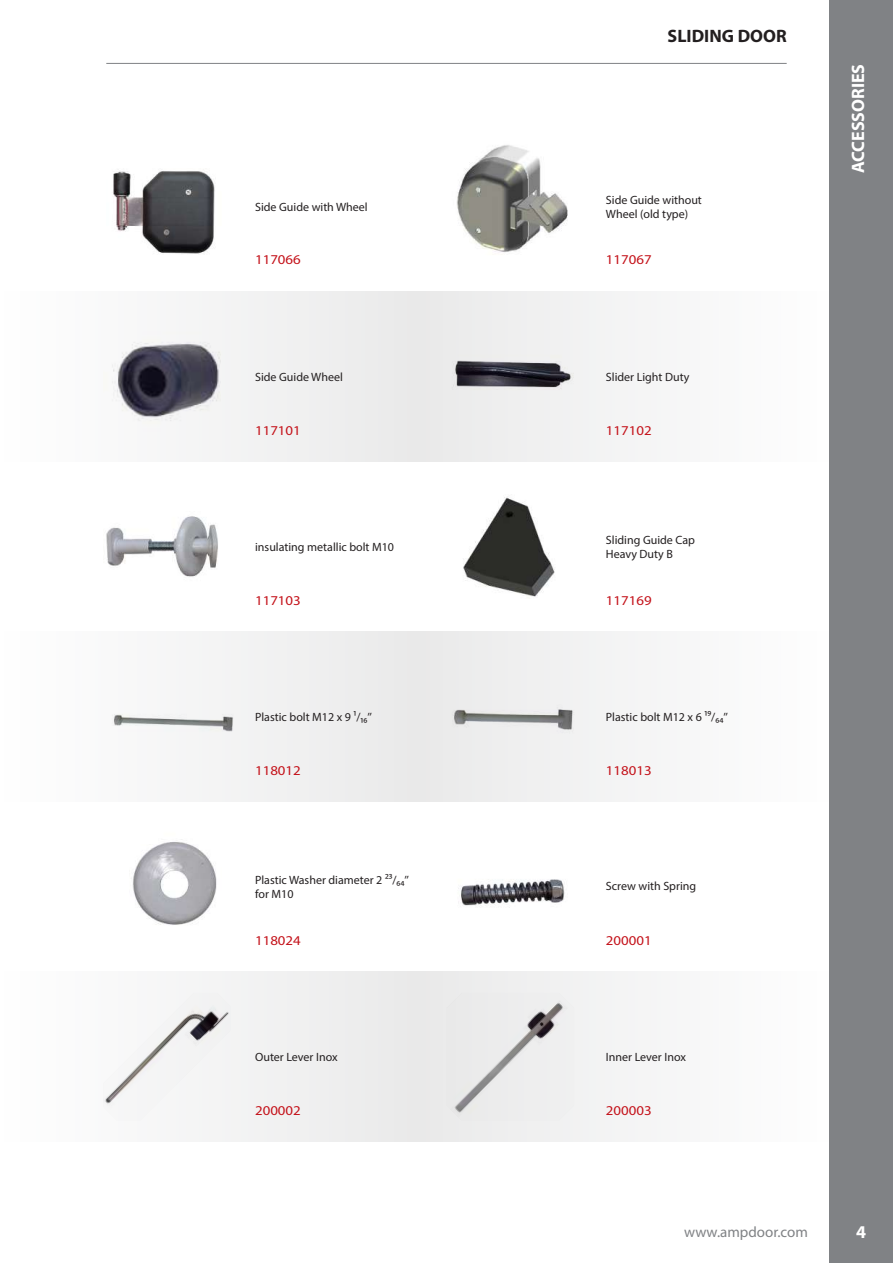
<style>
.page{position:relative;width:893px;height:1263px;background:#fff}
.page>*{position:absolute;margin:0;border:0;box-sizing:border-box;transform-origin:0 0}
.t1{font:700 18px "Myriad Pro";color:#fff}
.t2{font:700 18px "Myriad Pro";color:#231f20}
.t3{font:15px "Myriad Pro";color:#808285}
.t4{font:13.5px "Myriad Pro";color:#c4121a;scale:1.1 1}
.t5{font:12px/14.4px "Myriad Pro";color:#231f20}
</style>
<div class="page">
<div style="left:0;top:291px;width:829px;height:170px;background:#f4f4f4"></div>
<div style="left:0;top:631px;width:829px;height:170px;background:#f4f4f4"></div>
<div style="left:0;top:972px;width:829px;height:170px;background:#f5f5f5"></div>
<img style="left:456px;top:145px;width:112px;height:108px">
<img style="left:113px;top:171px;width:102px;height:83px">
<img style="left:113px;top:343px;width:108px;height:74px">
<img style="left:451px;top:355px;width:123px;height:35px">
<img style="left:106px;top:516px;width:112px;height:61px">
<img style="left:114px;top:714px;width:119px;height:18px">
<img style="left:451px;top:707px;width:122px;height:23px">
<img style="left:132px;top:839px;width:85px;height:86px">
<img style="left:458px;top:879px;width:107px;height:27px">
<img style="left:105px;top:1008px;width:124px;height:96px">
<img style="left:446px;top:993px;width:121px;height:127px">
<img style="left:463px;top:497px;width:92px;height:100px">
<div style="left:829px;top:0;width:64px;height:1263px;background:#808285"></div>
<hr style="left:106px;top:63px;width:681px;height:1px;background:#808285">
<h1 class="t2" style="left:668px;top:24px;width:121px">SLIDING DOOR</h1>
<p class="t5" style="left:255px;top:199px;width:114px">Side Guide with Wheel</p>
<p class="t5" style="left:606px;top:192px;width:97px">Side Guide without<br>Wheel (old type)</p>
<p class="t4" style="left:255px;top:252px;width:43px">117066</p>
<p class="t4" style="left:606px;top:252px;width:43px">117067</p>
<p class="t5" style="left:255px;top:369px;width:89px">Side Guide Wheel</p>
<p class="t5" style="left:606px;top:369px;width:85px">Slider Light Duty</p>
<p class="t4" style="left:255px;top:422px;width:43px">117101</p>
<p class="t4" style="left:606px;top:422px;width:43px">117102</p>
<p class="t5" style="left:255px;top:539px;width:140px">insulating metallic bolt M10</p>
<p class="t5" style="left:606px;top:532px;width:91px">Sliding Guide Cap<br>Heavy Duty B</p>
<p class="t4" style="left:255px;top:592px;width:43px">117103</p>
<p class="t4" style="left:606px;top:592px;width:43px">117169</p>
<p class="t5" style="left:255px;top:710px;width:118px">Plastic bolt M12 x 9 ¹/₁₆’’</p>
<p class="t5" style="left:606px;top:710px;width:123px">Plastic bolt M12 x 6 ¹⁹/₆₄’’</p>
<p class="t4" style="left:255px;top:762px;width:43px">118012</p>
<p class="t4" style="left:606px;top:762px;width:43px">118013</p>
<p class="t5" style="left:255px;top:872px;width:155px">Plastic Washer diameter 2 ²³/₆₄’’ for M10</p>
<p class="t5" style="left:606px;top:879px;width:92px">Screw with Spring</p>
<p class="t4" style="left:255px;top:932px;width:43px">118024</p>
<p class="t4" style="left:606px;top:932px;width:43px">200001</p>
<p class="t5" style="left:255px;top:1050px;width:84px">Outer Lever Inox</p>
<p class="t5" style="left:606px;top:1049px;width:82px">Inner Lever Inox</p>
<p class="t4" style="left:255px;top:1102px;width:43px">200002</p>
<p class="t4" style="left:606px;top:1102px;width:43px">200003</p>
<h1 class="t1" style="left:846px;top:173px;width:111px;rotate:-90deg">ACCESSORIES</h1>
<p class="t3" style="left:684px;top:1222px;width:125px">www.ampdoor.com</p>
<h1 class="t1" style="left:856px;top:1220px;width:11px">4</h1>
</div>
